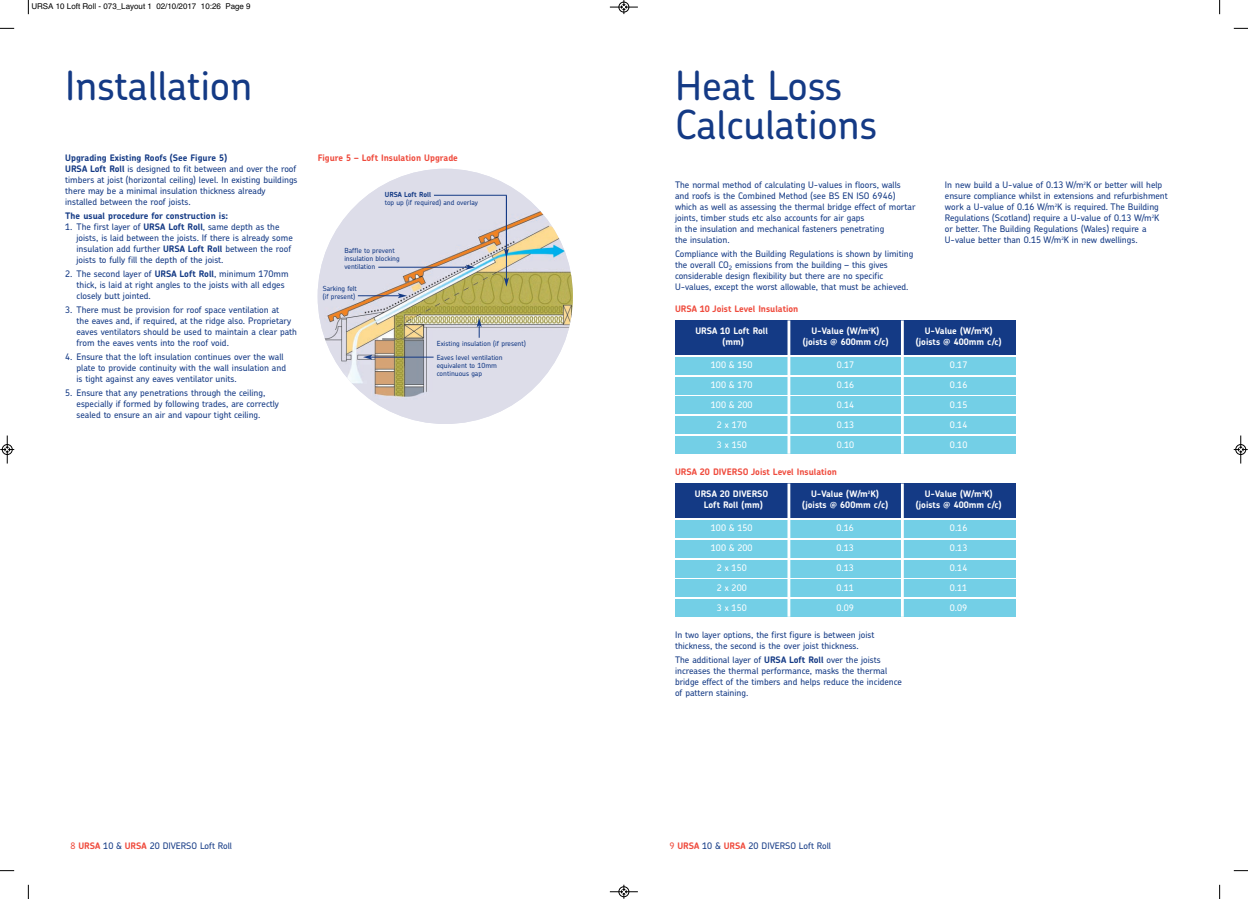
<style>
.page{position:relative;width:1248px;height:899px;background:#fff}
.page>*{position:absolute;margin:0;border:0;box-sizing:border-box;transform-origin:0 0}
.t1{font:500 40px/38px "Chevin Pro";color:#143a85}
.t2{font:500 9px/11px "Chevin Pro";color:#143a85}
.t3{font:700 9px "Chevin Pro";color:#fff}
.t4{font:500 9px "Chevin Pro";color:#fff}
.t5{font:700 9px "Chevin Pro";color:#ef4b3d}
.t6{font:700 9px "Chevin Pro";color:#143a85}
.t7{font:8px "Helvetica";color:#000}
.t8{font:500 7px/8px "Chevin Pro";color:#143a85}
.t9{font:700 7px "Chevin Pro";color:#143a85}
.s1{font-weight:700}
.s2{color:#ef4b3d}
.s3{font-weight:700;color:#ef4b3d}
</style>
<div class="page">
<img style="left:317px;top:169px;width:256px;height:255px;border-radius:50%">
<hr style="left:378px;top:267px;width:89px;height:1px;background:#143a85">
<svg style="left:466px;top:265px;width:9px;height:5px"></svg>
<hr style="left:434px;top:195px;width:72px;height:1px;background:#143a85">
<svg style="left:504px;top:248px;width:5px;height:10px"></svg>
<hr style="left:506px;top:195px;width:1px;height:84px;background:#143a85">
<svg style="left:504px;top:277px;width:5px;height:10px"></svg>
<hr style="left:358px;top:295px;width:41px;height:1px;background:#143a85">
<svg style="left:398px;top:293px;width:9px;height:5px"></svg>
<svg style="left:476px;top:318px;width:5px;height:20px"></svg>
<hr style="left:370px;top:357px;width:63px;height:1px;background:#143a85">
<svg style="left:363px;top:354px;width:9px;height:5px"></svg>
<div style="left:675px;top:357px;width:340px;height:17px;background:#73cfe6"></div>
<div style="left:675px;top:377px;width:340px;height:17px;background:#73cfe6"></div>
<div style="left:675px;top:397px;width:340px;height:17px;background:#73cfe6"></div>
<div style="left:675px;top:417px;width:340px;height:17px;background:#73cfe6"></div>
<div style="left:675px;top:436px;width:340px;height:17px;background:#73cfe6"></div>
<div style="left:675px;top:320px;width:340px;height:34px;background:#143a85"></div>
<hr style="left:787px;top:320px;width:3px;height:134px;background:#fff">
<hr style="left:900px;top:320px;width:3px;height:134px;background:#fff">
<div style="left:675px;top:520px;width:340px;height:17px;background:#73cfe6"></div>
<div style="left:675px;top:540px;width:340px;height:17px;background:#73cfe6"></div>
<div style="left:675px;top:560px;width:340px;height:17px;background:#73cfe6"></div>
<div style="left:675px;top:580px;width:340px;height:17px;background:#73cfe6"></div>
<div style="left:675px;top:599px;width:340px;height:17px;background:#73cfe6"></div>
<div style="left:675px;top:483px;width:340px;height:34px;background:#143a85"></div>
<hr style="left:787px;top:483px;width:3px;height:133px;background:#fff">
<hr style="left:900px;top:483px;width:3px;height:134px;background:#fff">
<svg style="left:28px;top:0;width:1px;height:14px"></svg>
<svg style="left:0;top:28px;width:14px;height:1px"></svg>
<svg style="left:1219px;top:0;width:1px;height:14px"></svg>
<svg style="left:1233px;top:28px;width:14px;height:1px"></svg>
<svg style="left:28px;top:884px;width:1px;height:15px"></svg>
<svg style="left:0;top:870px;width:14px;height:1px"></svg>
<svg style="left:1219px;top:884px;width:1px;height:15px"></svg>
<svg style="left:1233px;top:870px;width:14px;height:1px"></svg>
<svg style="left:610px;top:0;width:28px;height:14px"></svg>
<svg style="left:610px;top:884px;width:28px;height:14px"></svg>
<svg style="left:0;top:435px;width:14px;height:28px"></svg>
<svg style="left:1233px;top:435px;width:14px;height:28px"></svg>
<p class="t7" style="left:31px;top:2px;width:221px">URSA 10 Loft Roll - 073_Layout 1 02/10/2017 10:26 Page 9</p>
<h1 class="t1" style="left:65px;top:70px;width:188px">Installation</h1>
<p class="t2" style="left:65px;top:153px;width:234px"><span class="s1">Upgrading Existing Roofs (See Figure 5)<br>URSA Loft Roll</span> is designed to fit between and over the roof timbers at joist (horizontal ceiling) level. In existing buildings there may be a minimal insulation thickness already installed between the roof joists.</p>
<p class="t6" style="left:65px;top:212px;width:164px">The usual procedure for construction is:</p>
<p class="t2" style="left:77px;top:222px;width:218px;text-indent:-11px">1. The first layer of <span class="s1">URSA Loft Roll</span>, same depth as the joists, is laid between the joists. If there is already some insulation add further <span class="s1">URSA Loft Roll</span> between the roof joists to fully fill the depth of the joist.</p>
<p class="t2" style="left:77px;top:269px;width:213px;text-indent:-11px">2. The second layer of <span class="s1">URSA Loft Roll</span>, minimum 170mm thick, is laid at right angles to the joists with all edges closely butt jointed.</p>
<p class="t2" style="left:77px;top:305px;width:222px;text-indent:-11px">3. There must be provision for roof space ventilation at<br>the eaves and, if required, at the ridge also. Proprietary eaves ventilators should be used to maintain a clear path from the eaves vents into the roof void.</p>
<p class="t2" style="left:77px;top:352px;width:211px;text-indent:-11px">4. Ensure that the loft insulation continues over the wall plate to provide continuity with the wall insulation and is tight against any eaves ventilator units.</p>
<p class="t2" style="left:77px;top:387px;width:204px;text-indent:-11px">5. Ensure that any penetrations through the ceiling, especially if formed by following trades, are correctly sealed to ensure an air and vapour tight ceiling.</p>
<p class="t5" style="left:317px;top:155px;width:142px">Figure 5 – Loft Insulation Upgrade</p>
<p class="t9" style="left:385px;top:192px;width:48px">URSA Loft Roll</p>
<p class="t8" style="left:385px;top:199px;width:95px">top up (if required) and overlay</p>
<p class="t8" style="left:344px;top:247px;width:57px">Baffle to prevent insulation blocking ventilation</p>
<p class="t8" style="left:322px;top:285px;width:36px">Sarking felt (if present)</p>
<p class="t8" style="left:437px;top:336px;width:90px;line-height:14.6px">Existing insulation (if present)<br>Eaves level ventilation</p>
<p class="t8" style="left:437px;top:362px;width:62px">equivalent to 10mm continuous gap</p>
<h1 class="t1" style="left:675px;top:70px;width:204px">Heat Loss<br>Calculations</h1>
<p class="t2" style="left:675px;top:180px;width:242px">The normal method of calculating U-values in floors, walls and roofs is the Combined Method (see BS EN ISO 6946) which as well as assessing the thermal bridge effect of mortar joints, timber studs etc also accounts for air gaps<br>in the insulation and mechanical fasteners penetrating<br>the insulation.</p>
<p class="t2" style="left:675px;top:249px;width:240px">Compliance with the Building Regulations is shown by limiting the overall CO<sub>2</sub> emissions from the building – this gives considerable design flexibility but there are no specific U-values, except the worst allowable, that must be achieved.</p>
<p class="t5" style="left:675px;top:305px;width:125px">URSA 10 Joist Level Insulation</p>
<p class="t2" style="left:944px;top:180px;width:224px">In new build a U-value of 0.13 W/m<sup>2</sup>K or better will help ensure compliance whilst in extensions and refurbishment work a U-value of 0.16 W/m<sup>2</sup>K is required. The Building Regulations (Scotland) require a U-value of 0.13 W/m<sup>2</sup>K or better. The Building Regulations (Wales) require a U-value better than 0.15 W/m<sup>2</sup>K in new dwellings.</p>
<p class="t3" style="left:695px;top:327px;width:74px">URSA 10 Loft Roll</p>
<p class="t3" style="left:811px;top:327px;width:69px">U-Value (W/m<sup>2</sup>K)</p>
<p class="t3" style="left:924px;top:327px;width:69px">U-Value (W/m<sup>2</sup>K)</p>
<p class="t3" style="left:722px;top:338px;width:23px">(mm)</p>
<p class="t3" style="left:802px;top:338px;width:87px">(joists @ 600mm c/c)</p>
<p class="t3" style="left:915px;top:338px;width:87px">(joists @ 400mm c/c)</p>
<p class="t4" style="left:711px;top:361px;width:43px">100 &amp; 150</p>
<p class="t4" style="left:836px;top:361px;width:19px">0.17</p>
<p class="t4" style="left:949px;top:361px;width:19px">0.17</p>
<p class="t4" style="left:711px;top:381px;width:43px">100 &amp; 170</p>
<p class="t4" style="left:836px;top:381px;width:19px">0.16</p>
<p class="t4" style="left:949px;top:381px;width:19px">0.16</p>
<p class="t4" style="left:711px;top:401px;width:43px">100 &amp; 200</p>
<p class="t4" style="left:836px;top:401px;width:19px">0.14</p>
<p class="t4" style="left:949px;top:401px;width:19px">0.15</p>
<p class="t4" style="left:716px;top:421px;width:32px">2 x 170</p>
<p class="t4" style="left:836px;top:421px;width:19px">0.13</p>
<p class="t4" style="left:949px;top:421px;width:19px">0.14</p>
<p class="t4" style="left:716px;top:441px;width:32px">3 x 150</p>
<p class="t4" style="left:836px;top:441px;width:19px">0.10</p>
<p class="t4" style="left:949px;top:441px;width:19px">0.10</p>
<p class="t5" style="left:675px;top:468px;width:163px">URSA 20 DIVERSO Joist Level Insulation</p>
<p class="t3" style="left:694px;top:490px;width:75px">URSA 20 DIVERSO</p>
<p class="t3" style="left:811px;top:490px;width:69px">U-Value (W/m<sup>2</sup>K)</p>
<p class="t3" style="left:924px;top:490px;width:69px">U-Value (W/m<sup>2</sup>K)</p>
<p class="t3" style="left:703px;top:501px;width:61px">Loft Roll (mm)</p>
<p class="t3" style="left:802px;top:501px;width:87px">(joists @ 600mm c/c)</p>
<p class="t3" style="left:915px;top:501px;width:87px">(joists @ 400mm c/c)</p>
<p class="t4" style="left:711px;top:524px;width:43px">100 &amp; 150</p>
<p class="t4" style="left:836px;top:524px;width:19px">0.16</p>
<p class="t4" style="left:949px;top:524px;width:19px">0.16</p>
<p class="t4" style="left:710px;top:544px;width:43px">100 &amp; 200</p>
<p class="t4" style="left:836px;top:544px;width:19px">0.13</p>
<p class="t4" style="left:949px;top:544px;width:19px">0.13</p>
<p class="t4" style="left:716px;top:564px;width:32px">2 x 150</p>
<p class="t4" style="left:836px;top:564px;width:19px">0.13</p>
<p class="t4" style="left:949px;top:564px;width:19px">0.14</p>
<p class="t4" style="left:716px;top:584px;width:32px">2 x 200</p>
<p class="t4" style="left:836px;top:584px;width:19px">0.11</p>
<p class="t4" style="left:949px;top:584px;width:19px">0.11</p>
<p class="t4" style="left:716px;top:604px;width:32px">3 x 150</p>
<p class="t4" style="left:836px;top:604px;width:19px">0.09</p>
<p class="t4" style="left:949px;top:604px;width:19px">0.09</p>
<p class="t2" style="left:675px;top:629px;width:201px">In two layer options, the first figure is between joist thickness, the second is the over joist thickness.</p>
<p class="t2" style="left:675px;top:654px;width:228px">The additional layer of <span class="s1">URSA Loft Roll</span> over the joists increases the thermal performance, masks the thermal bridge effect of the timbers and helps reduce the incidence of pattern staining.</p>
<p class="t2" style="left:70px;top:841px;width:163px"><span class="s2">8</span> <span class="s3">URSA</span> 10 &amp; <span class="s3">URSA</span> 20 DIVERSO Loft Roll</p>
<p class="t2" style="left:669px;top:841px;width:163px"><span class="s2">9</span> <span class="s3">URSA</span> 10 &amp; <span class="s3">URSA</span> 20 DIVERSO Loft Roll</p>
</div>
